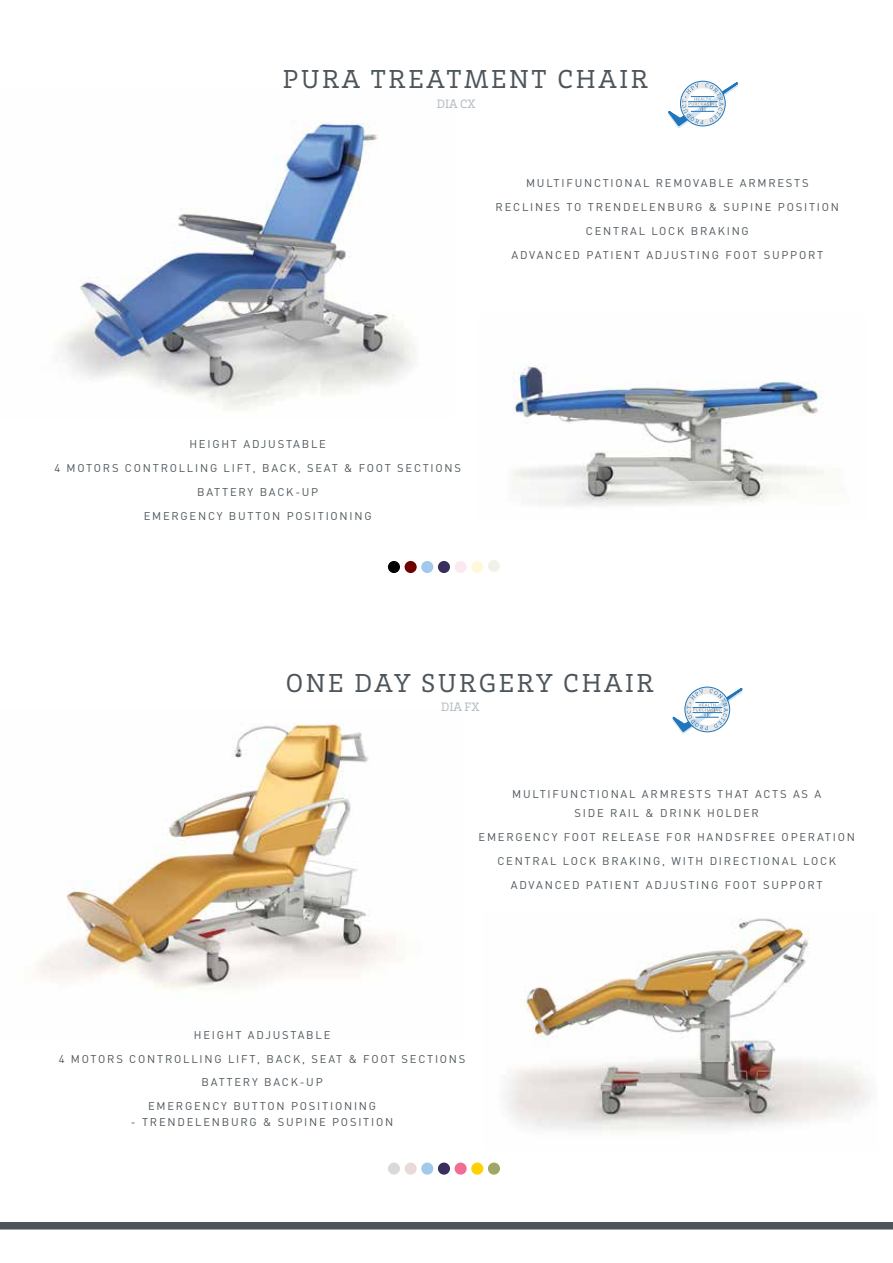
<style>
.page{position:relative;width:893px;height:1263px;background:#fff}
.page>*{position:absolute;margin:0;border:0;box-sizing:border-box;transform-origin:0 0}
.t1{font:26.55px "Brix Slab";letter-spacing:.1em;color:#4d555b}
.t2{font:12.45px "Brix Slab";color:#b2babf}
.t3{font:11.1px/23.9px "DIN";letter-spacing:.16em;color:#4d555b;text-align:center}
</style>
<div class="page">
<div style="left:0;top:1222px;width:893px;height:7px;background:#4d555b"></div>
<img style="left:58px;top:120px;width:355px;height:290px">
<img style="left:37px;top:723px;width:359px;height:267px">
<img style="left:513px;top:364px;width:311px;height:142px">
<img style="left:506px;top:918px;width:363px;height:215px">
<div style="left:388px;top:561px;width:12px;height:12px;background:#000;border-radius:50%"></div>
<svg style="left:388px;top:1162px;width:12px;height:13px"></svg>
<div style="left:405px;top:561px;width:12px;height:12px;background:#6e0000;border-radius:50%"></div>
<svg style="left:405px;top:1162px;width:12px;height:13px"></svg>
<div style="left:421px;top:561px;width:12px;height:12px;background:#a0c9ec;border-radius:50%"></div>
<div style="left:421px;top:1162px;width:12px;height:13px;background:#a0c9ec;border-radius:50%"></div>
<div style="left:438px;top:561px;width:12px;height:12px;background:#392e5d;border-radius:50%"></div>
<div style="left:438px;top:1162px;width:12px;height:13px;background:#392e5d;border-radius:50%"></div>
<div style="left:455px;top:561px;width:12px;height:12px;background:#fce9ef;border-radius:50%"></div>
<div style="left:455px;top:1162px;width:12px;height:13px;background:#f16d94;border-radius:50%"></div>
<div style="left:471px;top:561px;width:12px;height:12px;background:#fff8d9;border-radius:50%"></div>
<div style="left:471px;top:1162px;width:12px;height:13px;background:#ffd100;border-radius:50%"></div>
<div style="left:488px;top:1162px;width:12px;height:13px;background:#a1a568;border-radius:50%"></div>
<div style="left:488px;top:560px;width:12px;height:12px;background:#f0f1e8;border-radius:50%"></div>
<svg style="left:672px;top:686px;width:71px;height:48px"></svg>
<svg style="left:668px;top:80px;width:71px;height:48px"></svg>
<h1 class="t1" style="left:283px;top:62px;width:366px">PURA TREATMENT CHAIR</h1>
<p class="t2" style="left:437px;top:96px;width:40px">DIA CX</p>
<p class="t3" style="left:496px;top:171px;width:345px">MULTIFUNCTIONAL REMOVABLE ARMRESTS RECLINES TO TRENDELENBURG &amp; SUPINE POSITION CENTRAL LOCK BRAKING<br>ADVANCED PATIENT ADJUSTING FOOT SUPPORT</p>
<p class="t3" style="left:54px;top:432px;width:408px">HEIGHT ADJUSTABLE<br>4 MOTORS CONTROLLING LIFT, BACK, SEAT &amp; FOOT SECTIONS<br>BATTERY BACK-UP<br>EMERGENCY BUTTON POSITIONING</p>
<h1 class="t1" style="left:286px;top:665px;width:369px">ONE DAY SURGERY CHAIR</h1>
<p class="t2" style="left:441px;top:699px;width:40px">DIA FX</p>
<p class="t3" style="left:512px;top:784px;width:311px;line-height:19.5px">MULTIFUNCTIONAL ARMRESTS THAT ACTS AS A<br>SIDE RAIL &amp; DRINK HOLDER</p>
<p class="t3" style="left:478px;top:825px;width:378px">EMERGENCY FOOT RELEASE FOR HANDSFREE OPERATION<br>CENTRAL LOCK BRAKING, WITH DIRECTIONAL LOCK<br>ADVANCED PATIENT ADJUSTING FOOT SUPPORT</p>
<p class="t3" style="left:59px;top:1022px;width:408px">HEIGHT ADJUSTABLE<br>4 MOTORS CONTROLLING LIFT, BACK, SEAT &amp; FOOT SECTIONS<br>BATTERY BACK-UP<br>EMERGENCY BUTTON POSITIONING</p>
<p class="t3" style="left:131px;top:1110px;width:264px">- TRENDELENBURG &amp; SUPINE POSITION</p>
</div>
